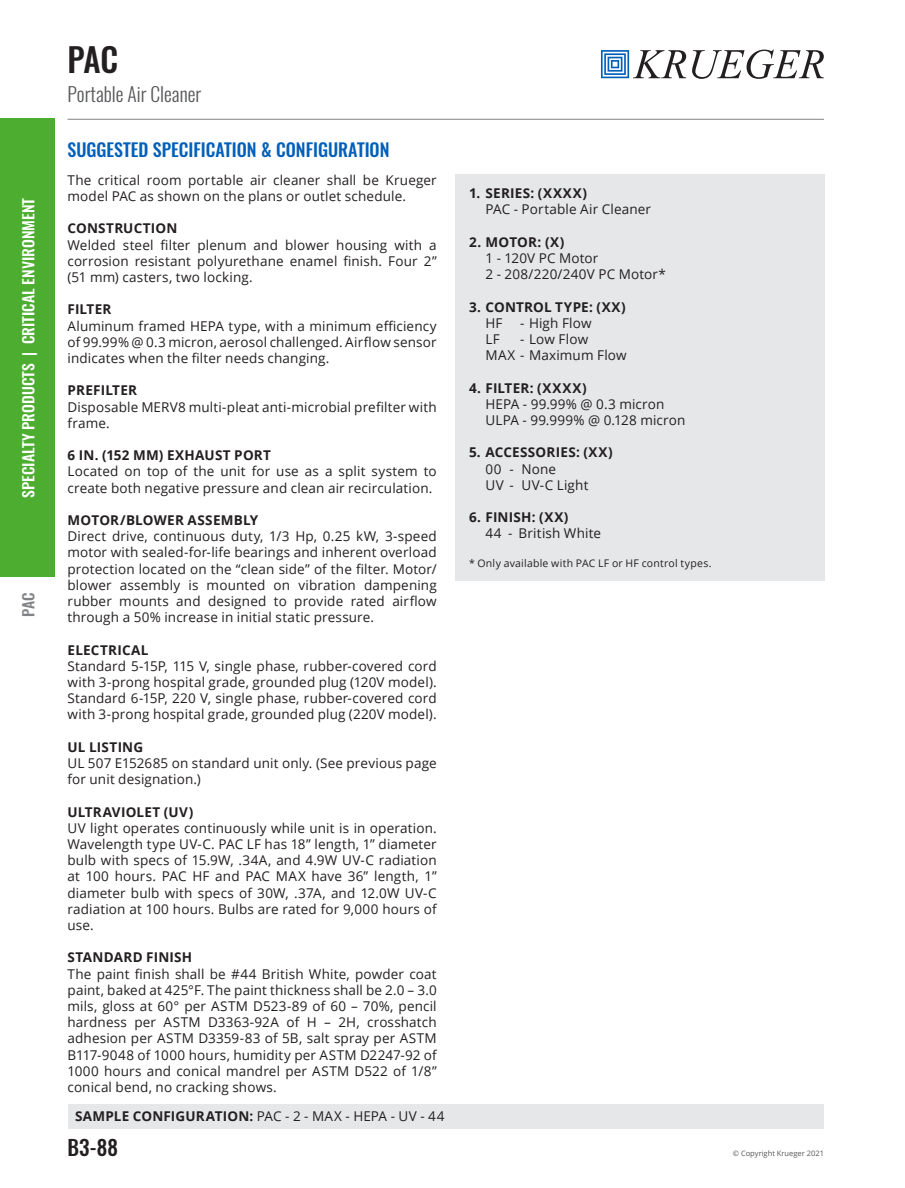
<style>
.page{position:relative;width:905px;height:1188px;background:#fff}
.page>*{position:absolute;margin:0;border:0;box-sizing:border-box;transform-origin:0 0}
.NEW_PAGE_TITLE{font:500 33px "Oswald";color:#231f20}
.t1{font:500 21px "Oswald";color:#231f20}
.NEW_SUBTITLE_-_GRAY{font:300 19.5px "Oswald";color:#57585a}
.NEW_BLUE_TITLE{font:500 18px "Oswald";color:#005fb9}
.t2{font:500 15px "Oswald";color:#fff;scale:1.05 1}
.t3{font:500 15px "Oswald";color:#808285;scale:1.05 1}
.Normal_Text{font:13.5px/16.2px "Open Sans";letter-spacing:.01em;color:#231f20;text-align:justify}
.Features{font:13.5px "Open Sans";letter-spacing:.01em;color:#231f20}
.Normal_Text-2{font:700 13.5px "Open Sans";letter-spacing:.015em;color:#231f20}
.Features-2{font:700 13.5px "Open Sans";letter-spacing:.02em;color:#231f20}
.Features-3{font:10.5px "Open Sans";letter-spacing:.02em;color:#231f20}
.t4{font:7.5px "Open Sans";color:#57585a}
.s1{font-weight:400}
</style>
<div class="page">
<svg style="left:601px;top:50px;width:85px;height:28px"></svg>
<svg style="left:692px;top:50px;width:132px;height:29px"></svg>
<hr style="left:68px;top:119px;width:756px;height:1px;background:#808285">
<div style="left:0;top:119px;width:54px;height:458px;background:#4dad31"></div>
<div style="left:455px;top:174px;width:369px;height:407px;background:#e6e7e9"></div>
<div style="left:68px;top:1104px;width:755px;height:25px;background:#e6e7e9"></div>
<p class="t2" style="left:18px;top:498px;width:287px;rotate:-90deg">SPECIALTY PRODUCTS | CRITICAL ENVIRONMENT</p>
<p class="t3" style="left:18px;top:617px;width:25px;rotate:-90deg">PAC</p>
<h2 class="NEW_PAGE_TITLE" style="left:68px;top:37px;width:52px">PAC</h2>
<p class="NEW_SUBTITLE_-_GRAY" style="left:68px;top:81px;width:135px">Portable Air Cleaner</p>
<p class="NEW_BLUE_TITLE" style="left:68px;top:137px;width:323px">SUGGESTED SPECIFICATION &amp; CONFIGURATION</p>
<p class="Normal_Text" style="left:68px;top:171px;width:371px">The critical room portable air cleaner shall be Krueger model PAC as shown on the plans or outlet schedule.</p>
<p class="Normal_Text-2" style="left:68px;top:219px;width:111px">CONSTRUCTION</p>
<p class="Normal_Text" style="left:68px;top:236px;width:371px">Welded steel filter plenum and blower housing with a corrosion resistant polyurethane enamel finish. Four 2” (51 mm) casters, two locking.</p>
<p class="Normal_Text-2" style="left:68px;top:300px;width:45px">FILTER</p>
<p class="Normal_Text" style="left:68px;top:317px;width:371px">Aluminum framed HEPA type, with a minimum efficiency of 99.99% @ 0.3 micron, aerosol challenged. Airflow sensor indicates when the filter needs changing.</p>
<p class="Normal_Text-2" style="left:68px;top:381px;width:71px">PREFILTER</p>
<p class="Normal_Text" style="left:68px;top:398px;width:370px">Disposable MERV8 multi-pleat anti-microbial prefilter with frame.</p>
<p class="Normal_Text-2" style="left:68px;top:446px;width:205px">6 IN. (152 MM) EXHAUST PORT</p>
<p class="Normal_Text" style="left:68px;top:463px;width:371px">Located on top of the unit for use as a split system to create both negative pressure and clean air recirculation.</p>
<p class="Normal_Text-2" style="left:68px;top:511px;width:192px">MOTOR/BLOWER ASSEMBLY</p>
<p class="Normal_Text" style="left:68px;top:528px;width:371px">Direct drive, continuous duty, 1/3 Hp, 0.25 kW, 3-speed motor with sealed-for-life bearings and inherent overload protection located on the “clean side” of the filter. Motor/ blower assembly is mounted on vibration dampening rubber mounts and designed to provide rated airflow through a 50% increase in initial static pressure.</p>
<p class="Normal_Text-2" style="left:68px;top:640px;width:82px">ELECTRICAL</p>
<p class="Normal_Text" style="left:68px;top:657px;width:371px">Standard 5-15P, 115 V, single phase, rubber-covered cord with 3-prong hospital grade, grounded plug (120V model).<br>Standard 6-15P, 220 V, single phase, rubber-covered cord with 3-prong hospital grade, grounded plug (220V model).</p>
<p class="Normal_Text-2" style="left:68px;top:737px;width:77px">UL LISTING</p>
<p class="Normal_Text" style="left:68px;top:755px;width:371px">UL 507 E152685 on standard unit only. (See previous page for unit designation.)</p>
<p class="Normal_Text-2" style="left:68px;top:802px;width:127px">ULTRAVIOLET (UV)</p>
<p class="Normal_Text" style="left:68px;top:819px;width:371px">UV light operates continuously while unit is in operation.<br>Wavelength type UV-C. PAC LF has 18” length, 1” diameter bulb with specs of 15.9W, .34A, and 4.9W UV-C radiation at 100 hours. PAC HF and PAC MAX have 36” length, 1” diameter bulb with specs of 30W, .37A, and 12.0W UV-C radiation at 100 hours. Bulbs are rated for 9,000 hours of use.</p>
<p class="Normal_Text-2" style="left:68px;top:948px;width:126px">STANDARD FINISH</p>
<p class="Normal_Text" style="left:68px;top:965px;width:371px">The paint finish shall be #44 British White, powder coat paint, baked at 425°F. The paint thickness shall be 2.0 – 3.0 mils, gloss at 60° per ASTM D523-89 of 60 – 70%, pencil hardness per ASTM D3363-92A of H – 2H, crosshatch adhesion per ASTM D3359-83 of 5B, salt spray per ASTM B117-9048 of 1000 hours, humidity per ASTM D2247-92 of 1000 hours and conical mandrel per ASTM D522 of 1/8” conical bend, no cracking shows.</p>
<p class="Normal_Text-2" style="left:75px;top:1107px;width:371px">SAMPLE CONFIGURATION: <span class="s1">PAC - 2 - MAX - HEPA - UV - 44</span></p>
<p class="Features-2" style="left:469px;top:184px;width:120px">1. SERIES: (XXXX)</p>
<p class="Features" style="left:485px;top:200px;width:167px">PAC - Portable Air Cleaner</p>
<p class="Features-2" style="left:469px;top:232px;width:97px">2. MOTOR: (X)</p>
<p class="Features" style="left:485px;top:249px;width:114px">1 - 120V PC Motor</p>
<p class="Features" style="left:485px;top:265px;width:182px">2 - 208/220/240V PC Motor*</p>
<p class="Features-2" style="left:469px;top:297px;width:158px">3. CONTROL TYPE: (XX)</p>
<p class="Features" style="left:485px;top:314px;width:19px">HF</p>
<p class="Features" style="left:520px;top:314px;width:73px">- High Flow</p>
<p class="Features" style="left:485px;top:330px;width:16px">LF</p>
<p class="Features" style="left:520px;top:330px;width:70px">- Low Flow</p>
<p class="Features" style="left:485px;top:346px;width:143px">MAX - Maximum Flow</p>
<p class="Features-2" style="left:469px;top:378px;width:119px">4. FILTER: (XXXX)</p>
<p class="Features" style="left:485px;top:395px;width:180px">HEPA - 99.99% @ 0.3 micron</p>
<p class="Features" style="left:485px;top:411px;width:201px">ULPA - 99.999% @ 0.128 micron</p>
<p class="Features-2" style="left:469px;top:443px;width:145px">5. ACCESSORIES: (XX)</p>
<p class="Features" style="left:485px;top:460px;width:72px">00 - None</p>
<p class="Features" style="left:485px;top:476px;width:104px">UV - UV-C Light</p>
<p class="Features-2" style="left:469px;top:508px;width:101px">6. FINISH: (XX)</p>
<p class="Features" style="left:485px;top:524px;width:117px">44 - British White</p>
<p class="Features-3" style="left:469px;top:556px;width:244px">* Only available with PAC LF or HF control types.</p>
<h2 class="t1" style="left:68px;top:1133px;width:52px">B3-88</h2>
<p class="t4" style="left:732px;top:1149px;width:93px">© Copyright Krueger 2021</p>
</div>
